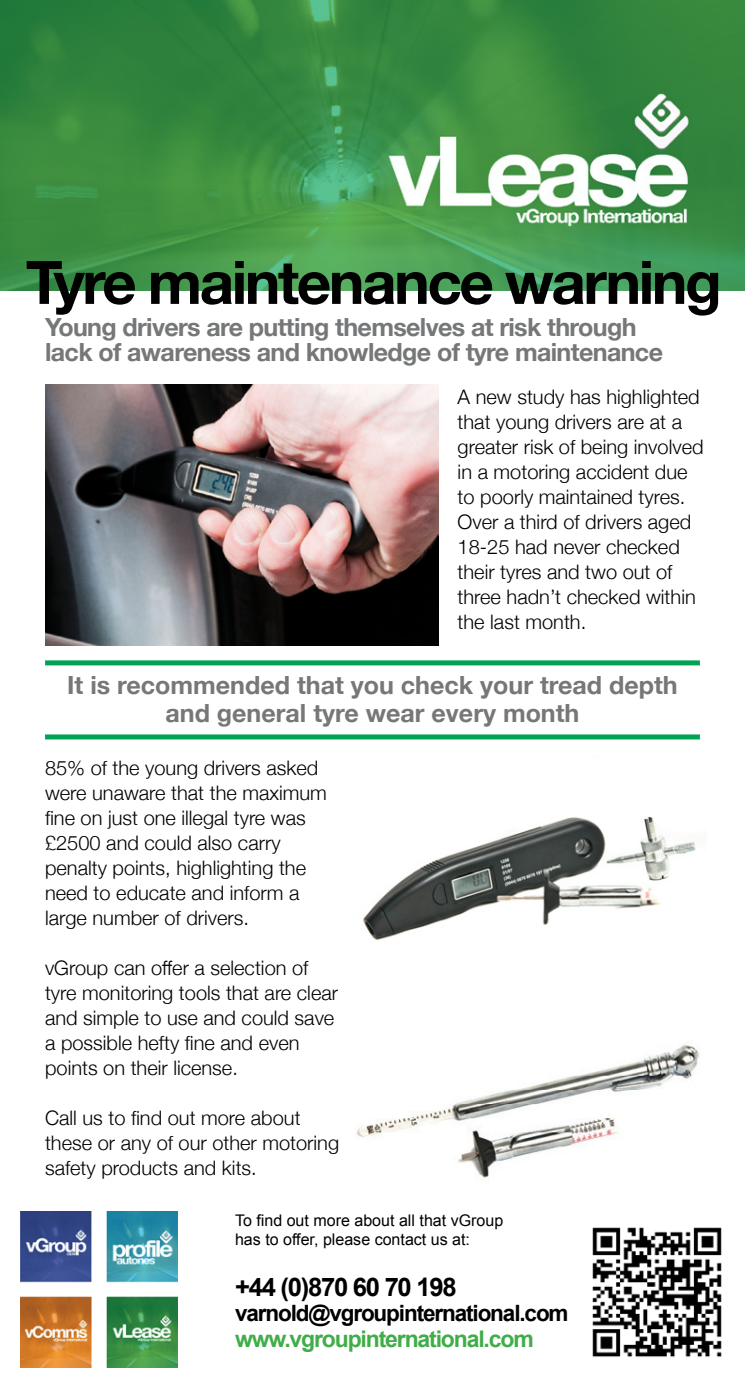
<style>
.page{position:relative;width:745px;height:1382px;background:#fff}
.page>*{position:absolute;margin:0;border:0;box-sizing:border-box;transform-origin:0 0}
.t1{font:700 60px "Helvetica Neue";letter-spacing:-.04em;color:#000}
.t2{font:700 25.62px "Arial";letter-spacing:-.05em;color:#000}
.t3{font:700 25px/25px "Helvetica Neue";letter-spacing:-.025em;color:#757779}
.t4{font:700 25px/27.5px "Helvetica Neue";color:#757779;text-align:center}
.t5{font:700 23px "Arial";letter-spacing:-.05em;color:#41ad49}
.t6{font:700 22.5px "Arial";letter-spacing:-.05em;color:#000}
.t7{font:300 20px/25px "Helvetica Neue";color:#000}
.t8{font:16px/19.2px "Arial";color:#000}
</style>
<div class="page">
<img style="left:0;top:0;width:744px;height:291px">
<img style="left:592px;top:1227px;width:130px;height:130px">
<img style="left:21px;top:1211px;width:156px;height:157px">
<div style="left:45px;top:660px;width:654px;height:5px;background:#00a254"></div>
<div style="left:45px;top:734px;width:654px;height:5px;background:#00a254"></div>
<img style="left:45px;top:384px;width:393px;height:261px">
<img style="left:356px;top:816px;width:344px;height:362px">
<h1 class="t1" style="left:26px;top:235px;width:696px">Tyre maintenance warning</h1>
<p class="t3" style="left:45px;top:315px;width:619px">Young drivers are putting themselves at risk through lack of awareness and knowledge of tyre maintenance</p>
<p class="t7" style="left:457px;top:383px;width:247px">A new study has highlighted that young drivers are at a greater risk of being involved in a motoring accident due to poorly maintained tyres.<br>Over a third of drivers aged<br>18-25 had never checked their tyres and two out of three hadn’t checked within the last month.</p>
<p class="t4" style="left:67px;top:672px;width:611px">It is recommended that you check your tread depth and general tyre wear every month</p>
<p class="t7" style="left:45px;top:754px;width:283px">85% of the young drivers asked were unaware that the maximum fine on just one illegal tyre was £2500 and could also carry penalty points, highlighting the need to educate and inform a large number of drivers.</p>
<p class="t7" style="left:45px;top:954px;width:294px">vGroup can offer a selection of tyre monitoring tools that are clear and simple to use and could save a possible hefty fine and even points on their license.</p>
<p class="t7" style="left:45px;top:1104px;width:295px">Call us to find out more about these or any of our other motoring safety products and kits.</p>
<p class="t8" style="left:235px;top:1211px;width:269px">To find out more about all that vGroup has to offer, please contact us at:</p>
<p class="t2" style="left:235px;top:1270px;width:223px">+44 (0)870 60 70 198</p>
<p class="t6" style="left:235px;top:1298px;width:335px">varnold@vgroupinternational.com</p>
<p class="t5" style="left:235px;top:1323px;width:300px">www.vgroupinternational.com</p>
</div>
